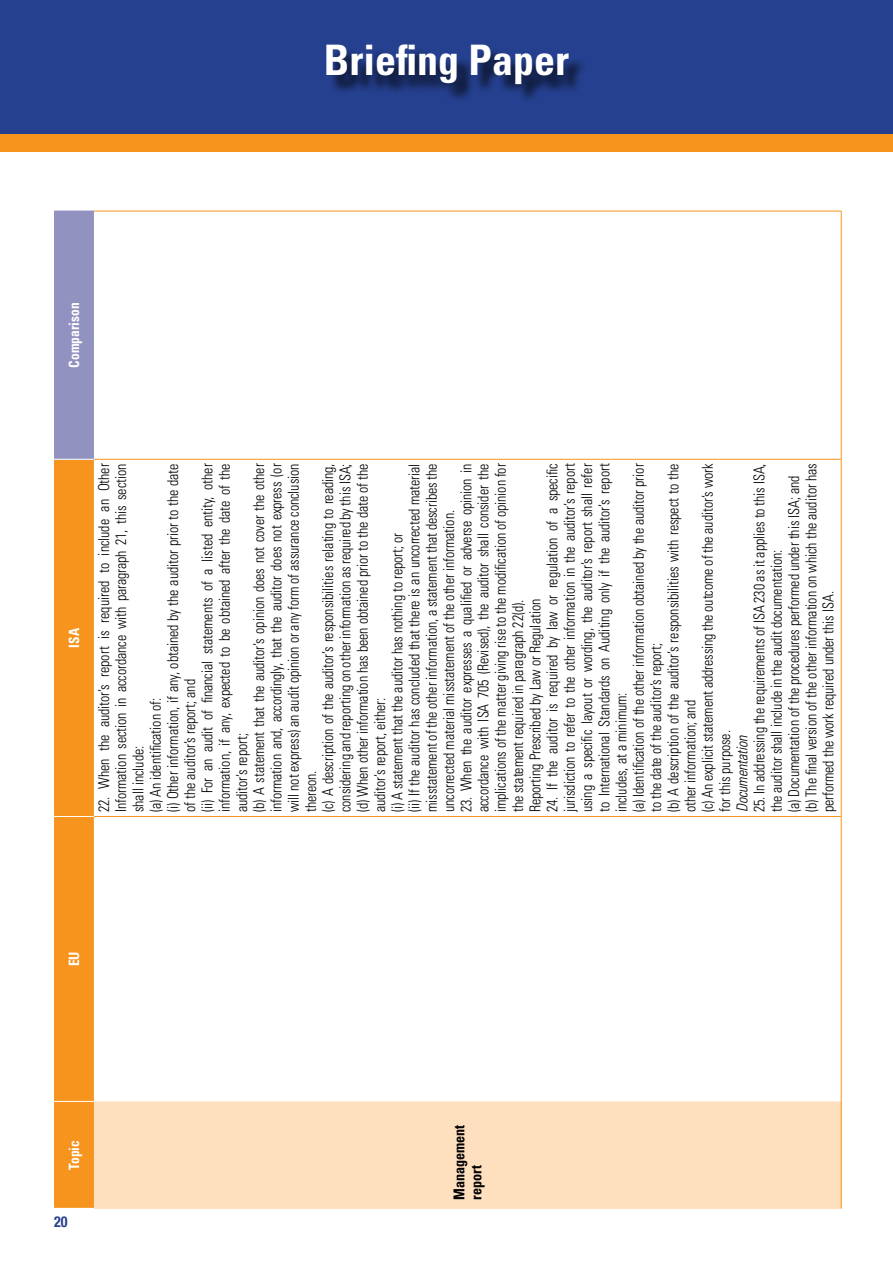
<style>
.page{position:relative;width:893px;height:1263px;background:#fff}
.page>*{position:absolute;margin:0;border:0;box-sizing:border-box;transform-origin:0 0}
.t1{font:700 condensed 42px "Univers LT Std";color:#fff}
.t2{font:300 condensed 15px/17.2px "Univers LT Std";letter-spacing:-.005em;color:#000;scale:.94 1}
.t3{font:700 condensed 15px/17.2px "Univers LT Std";color:#000;scale:.94 1}
.t4{font:italic 300 condensed 15px "Univers LT Std";color:#000;scale:.94 1}
.t5{font:700 condensed 15px "Helvetica Neue LT Std";color:#25408f;scale:.94 1}
.t6{font:700 condensed 14.25px "Univers LT Std";color:#fff;scale:.94 1}
</style>
<div class="page">
<div style="left:0;top:0;width:893px;height:140px;background:#25408f"></div>
<div style="left:329px;top:48px;width:258px;height:55px;background:#000;opacity:.75"></div>
<div style="left:0;top:134px;width:893px;height:17px;background:#f7941e"></div>
<div style="left:54px;top:460px;width:40px;height:748px;background:#f7941e"></div>
<div style="left:54px;top:211px;width:40px;height:248px;background:#9192c0"></div>
<div style="left:94px;top:1101px;width:747px;height:107px;background:#fee0bf"></div>
<hr style="left:841px;top:1101px;width:1px;height:107px;background:#f7941e">
<hr style="left:841px;top:816px;width:1px;height:285px;background:#f7941e">
<hr style="left:841px;top:459px;width:1px;height:357px;background:#f7941e">
<hr style="left:841px;top:211px;width:1px;height:248px;background:#f7941e">
<hr style="left:94px;top:816px;width:747px;height:1px;background:#f7941e">
<hr style="left:94px;top:459px;width:747px;height:1px;background:#f7941e">
<hr style="left:94px;top:211px;width:747px;height:1px;background:#f7941e">
<hr style="left:54px;top:1101px;width:40px;height:1px;background:#fff">
<hr style="left:54px;top:816px;width:40px;height:1px;background:#fff">
<h1 class="t1" style="left:324px;top:35px;width:246px">Briefing Paper</h1>
<p class="t6" style="left:65px;top:367px;width:70px;rotate:-90deg">Comparison</p>
<p class="t6" style="left:65px;top:647px;width:22px;rotate:-90deg">ISA</p>
<p class="t2" style="left:95px;top:812px;width:372px;rotate:-90deg">22. When the auditor’s report is required to include an Other Information section in accordance with paragraph 21, this section shall include:<br>(a) An identification of:<br>(i) Other information, if any, obtained by the auditor prior to the date of the auditor’s report; and<br>(ii) For an audit of financial statements of a listed entity, other information, if any, expected to be obtained after the date of the auditor’s report;<br>(b) A statement that the auditor’s opinion does not cover the other information and, accordingly, that the auditor does not express (or will not express) an audit opinion or any form of assurance conclusion thereon.<br>(c) A description of the auditor’s responsibilities relating to reading, considering and reporting on other information as required by this ISA; (d) When other information has been obtained prior to the date of the auditor’s report, either:<br>(i) A statement that the auditor has nothing to report; or<br>(ii) If the auditor has concluded that there is an uncorrected material misstatement of the other information, a statement that describes the uncorrected material misstatement of the other information.</p>
<p class="t2" style="left:457px;top:812px;width:372px;rotate:-90deg">23. When the auditor expresses a qualified or adverse opinion in accordance with ISA 705 (Revised), the auditor shall consider the implications of the matter giving rise to the modification of opinion for the statement required in paragraph 22(d).<br>Reporting Prescribed by Law or Regulation</p>
<p class="t2" style="left:544px;top:812px;width:372px;rotate:-90deg">24. If the auditor is required by law or regulation of a specific jurisdiction to refer to the other information in the auditor’s report using a specific layout or wording, the auditor’s report shall refer to International Standards on Auditing only if the auditor’s report includes, at a minimum:<br>(a) Identification of the other information obtained by the auditor prior to the date of the auditor’s report;<br>(b) A description of the auditor’s responsibilities with respect to the other information; and<br>(c) An explicit statement addressing the outcome of the auditor’s work for this purpose.</p>
<p class="t2" style="left:751px;top:812px;width:372px;rotate:-90deg">25. In addressing the requirements of ISA 230 as it applies to this ISA, the auditor shall include in the audit documentation:<br>(a) Documentation of the procedures performed under this ISA; and (b) The final version of the other information on which the auditor has performed the work required under this ISA.</p>
<p class="t4" style="left:733px;top:812px;width:84px;rotate:-90deg">Documentation</p>
<p class="t6" style="left:65px;top:966px;width:17px;rotate:-90deg">EU</p>
<p class="t6" style="left:65px;top:1170px;width:33px;rotate:-90deg">Topic</p>
<p class="t5" style="left:54px;top:1212px;width:16px">20</p>
<p class="t3" style="left:450px;top:1200px;width:81px;rotate:-90deg">Management report</p>
</div>
